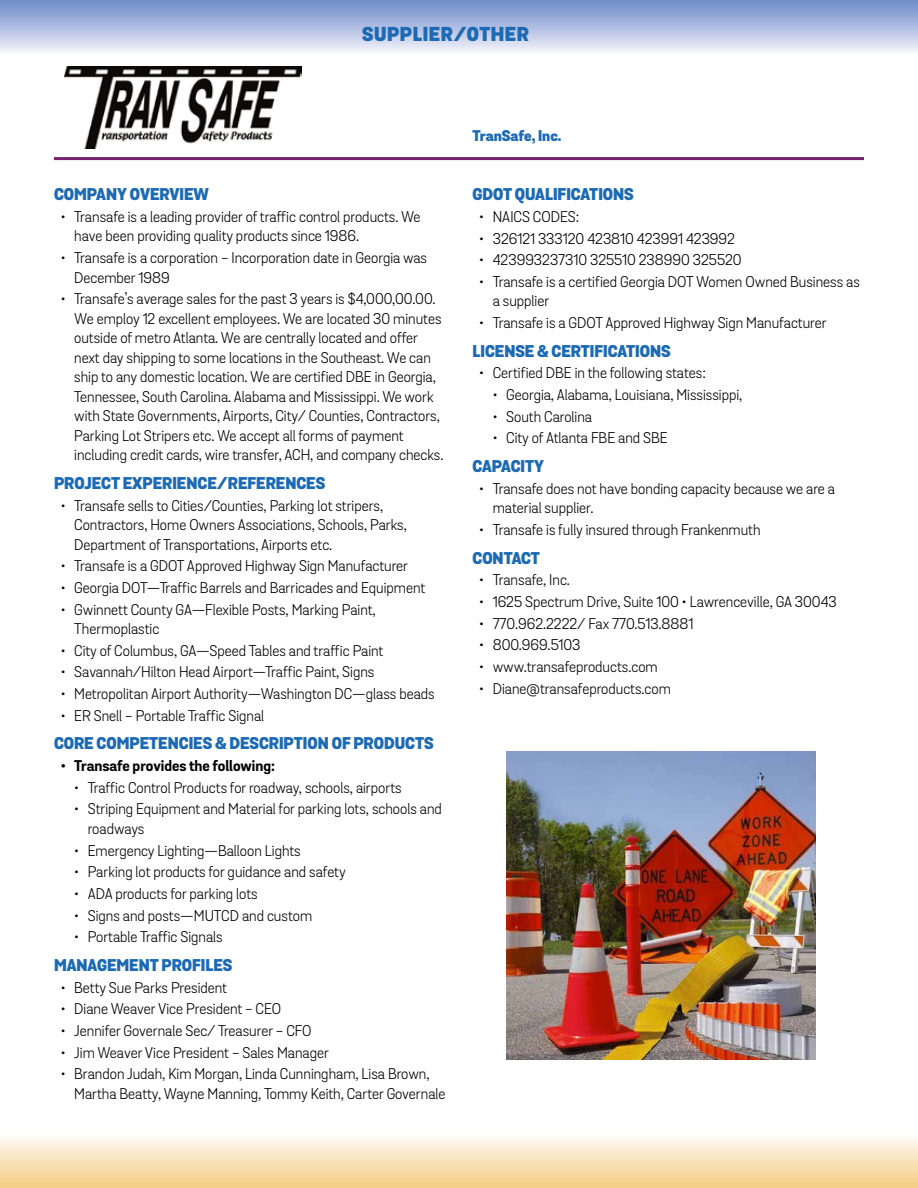
<style>
.page{position:relative;width:918px;height:1188px;background:#fff}
.page>*{position:absolute;margin:0;border:0;box-sizing:border-box;transform-origin:0 0}
.t1{font:900 19.5px "Grota Sans";letter-spacing:.03em;color:#1c6ab4}
.Subheading{font:800 16.5px "Grota Sans";color:#1c6ab4}
.t2{font:15px/19.5px "Grota Sans";color:#000}
.t3{font:700 15px "Grota Sans";color:#000}
.Company_Name{font:800 15px "Grota Sans";color:#1c6ab4}
</style>
<div class="page">
<div style="left:0;top:0;width:918px;height:54px;background:linear-gradient(to bottom,#6c89c7,#f3f3fb)"></div>
<div style="left:0;top:1134px;width:918px;height:54px;background:linear-gradient(to bottom,#fefcf9,#f4cd84)"></div>
<svg style="left:54px;top:66px;width:255px;height:95px"></svg>
<img style="left:64px;top:67px;width:238px;height:81px">
<hr style="left:54px;top:157px;width:810px;height:3px;background:#77226c">
<img style="left:507px;top:752px;width:309px;height:308px">
<h1 class="t1" style="left:362px;top:21px;width:168px">SUPPLIER/OTHER</h1>
<p class="Subheading" style="left:54px;top:184px;width:156px">COMPANY OVERVIEW</p>
<p class="t2" style="left:74px;top:207px;width:348px;text-indent:-14px">• Transafe is a leading provider of traffic control products. We have been providing quality products since 1986.</p>
<p class="t2" style="left:74px;top:248px;width:354px;text-indent:-14px">• Transafe is a corporation - Incorporation date in Georgia was<br>December 1989</p>
<p class="t2" style="left:74px;top:290px;width:371px;text-indent:-14px">• Transafe’s average sales for the past 3 years is $4,000,00.00.<br>We employ 12 excellent employees. We are located 30 minutes outside of metro Atlanta. We are centrally located and offer next day shipping to some locations in the Southeast. We can ship to any domestic location. We are certified DBE in Georgia, Tennessee, South Carolina. Alabama and Mississippi. We work with State Governments, Airports, City/ Counties, Contractors, Parking Lot Stripers etc. We accept all forms of payment including credit cards, wire transfer, ACH, and company checks.</p>
<p class="Subheading" style="left:54px;top:473px;width:273px">PROJECT EXPERIENCE/REFERENCES</p>
<p class="t2" style="left:74px;top:496px;width:334px;text-indent:-14px">• Transafe sells to Cities/Counties, Parking lot stripers,<br>Contractors, Home Owners Associations, Schools, Parks,<br>Department of Transportations, Airports etc.</p>
<p class="t2" style="left:61px;top:557px;width:349px">• Transafe is a GDOT Approved Highway Sign Manufacturer</p>
<p class="t2" style="left:61px;top:578px;width:366px">• Georgia DOT—Traffic Barrels and Barricades and Equipment</p>
<p class="t2" style="left:74px;top:600px;width:303px;text-indent:-14px">• Gwinnett County GA—Flexible Posts, Marking Paint,<br>Thermoplastic</p>
<p class="t2" style="left:61px;top:641px;width:324px">• City of Columbus, GA—Speed Tables and traffic Paint</p>
<p class="t2" style="left:61px;top:663px;width:315px">• Savannah/Hilton Head Airport—Traffic Paint, Signs</p>
<p class="t2" style="left:61px;top:684px;width:375px">• Metropolitan Airport Authority—Washington DC—glass beads</p>
<p class="t2" style="left:61px;top:706px;width:205px">• ER Snell - Portable Traffic Signal</p>
<p class="Subheading" style="left:54px;top:733px;width:381px">CORE COMPETENCIES &amp; DESCRIPTION OF PRODUCTS</p>
<p class="t3" style="left:61px;top:757px;width:216px">• Transafe provides the following:</p>
<p class="t2" style="left:74px;top:778px;width:329px">• Traffic Control Products for roadway, schools, airports</p>
<p class="t2" style="left:88px;top:800px;width:356px;text-indent:-14px">• Striping Equipment and Material for parking lots, schools and roadways</p>
<p class="t2" style="left:74px;top:841px;width:228px">• Emergency Lighting—Balloon Lights</p>
<p class="t2" style="left:74px;top:863px;width:273px">• Parking lot products for guidance and safety</p>
<p class="t2" style="left:74px;top:884px;width:185px">• ADA products for parking lots</p>
<p class="t2" style="left:74px;top:906px;width:239px">• Signs and posts—MUTCD and custom</p>
<p class="t2" style="left:74px;top:928px;width:150px">• Portable Traffic Signals</p>
<p class="Subheading" style="left:54px;top:955px;width:180px">MANAGEMENT PROFILES</p>
<p class="t2" style="left:61px;top:978px;width:168px">• Betty Sue Parks President</p>
<p class="t2" style="left:61px;top:1000px;width:222px">• Diane Weaver Vice President - CEO</p>
<p class="t2" style="left:61px;top:1021px;width:252px">• Jennifer Governale Sec/ Treasurer - CFO</p>
<p class="t2" style="left:61px;top:1043px;width:270px">• Jim Weaver Vice President - Sales Manager</p>
<p class="t2" style="left:74px;top:1065px;width:373px;text-indent:-14px">• Brandon Judah, Kim Morgan, Linda Cunningham, Lisa Brown,<br>Martha Beatty, Wayne Manning, Tommy Keith, Carter Governale</p>
<p class="Company_Name" style="left:472px;top:126px;width:91px">TranSafe, Inc.</p>
<p class="Subheading" style="left:472px;top:184px;width:163px">GDOT QUALIFICATIONS</p>
<p class="t2" style="left:479px;top:207px;width:102px">• NAICS CODES:</p>
<p class="t2" style="left:479px;top:229px;width:257px">• 326121 333120 423810 423991 423992</p>
<p class="t2" style="left:479px;top:251px;width:264px">• 423993237310 325510 238990 325520</p>
<p class="t2" style="left:493px;top:272px;width:369px;text-indent:-14px">• Transafe is a certified Georgia DOT Women Owned Business as a supplier</p>
<p class="t2" style="left:479px;top:313px;width:349px">• Transafe is a GDOT Approved Highway Sign Manufacturer</p>
<p class="Subheading" style="left:472px;top:341px;width:200px">LICENSE &amp; CERTIFICATIONS</p>
<p class="t2" style="left:479px;top:364px;width:228px">• Certified DBE in the following states:</p>
<p class="t2" style="left:493px;top:385px;width:251px">• Georgia, Alabama, Louisiana, Mississippi,</p>
<p class="t2" style="left:493px;top:407px;width:101px">• South Carolina</p>
<p class="t2" style="left:493px;top:429px;width:176px">• City of Atlanta FBE and SBE</p>
<p class="Subheading" style="left:472px;top:456px;width:73px">CAPACITY</p>
<p class="t2" style="left:493px;top:479px;width:344px;text-indent:-14px">• Transafe does not have bonding capacity because we are a material supplier.</p>
<p class="t2" style="left:479px;top:520px;width:283px">• Transafe is fully insured through Frankenmuth</p>
<p class="Subheading" style="left:472px;top:548px;width:69px">CONTACT</p>
<p class="t2" style="left:479px;top:571px;width:92px">• Transafe, Inc.</p>
<p class="t2" style="left:479px;top:592px;width:359px">• 1625 Spectrum Drive, Suite 100 • Lawrenceville, GA 30043</p>
<p class="t2" style="left:479px;top:614px;width:216px">• 770.962.2222/ Fax 770.513.8881</p>
<p class="t2" style="left:479px;top:636px;width:103px">• 800.969.5103</p>
<p class="t2" style="left:479px;top:657px;width:180px">• www.transafeproducts.com</p>
<p class="t2" style="left:479px;top:679px;width:193px">• Diane@transafeproducts.com</p>
</div>
